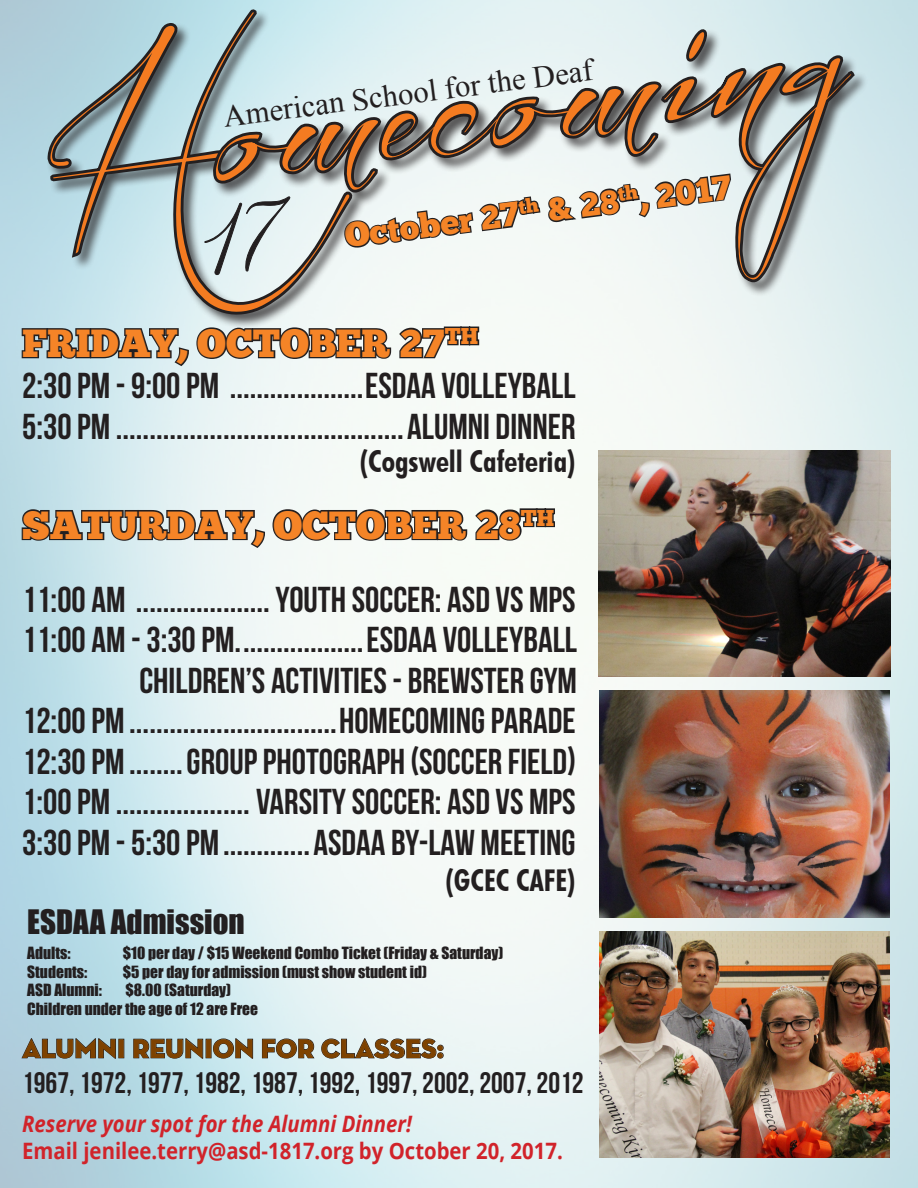
<style>
.page{position:relative;width:918px;height:1188px;background:#fff}
.page>*{position:absolute;margin:0;border:0;box-sizing:border-box;transform-origin:0 0}
.t1{font:123.3px "Beforethe Rain";color:#f47b21}
.t2{font:39px "Chunk Five Ex";color:#f58427}
.t3{font:36px "Bebas Neue";color:#231f20}
.t4{font:33.6px "Chunk Five Ex";color:#f58427}
.t5{font:30.9px "Times New Roman";color:#231f20}
.t6{font:30.9px "Impact";color:#231f20}
.t7{font:700 condensed 30px "Futura BT";color:#231f20}
.t8{font:29.7px "Bebas Neue";color:#231f20}
.t9{font:27.45px "Neutra Display PS Titling";color:#7e4200}
.t10{font:700 22.65px "Open Sans";color:#d1232a;scale:.9 1}
.t11{font:italic 700 22.65px "Open Sans";color:#d1232a;scale:.9 1}
.t12{font:15.45px "Impact";color:#231f20}
.s1{font-family:"Futura BT";font-weight:700;font-stretch:condensed;font-size:30px}
</style>
<div class="page">
<img style="left:0;top:0;width:918px;height:1188px">
<svg style="left:21px;top:1038px;width:95px;height:21px;background:#91aab5"></svg>
<svg style="left:133px;top:1038px;width:70px;height:21px"></svg>
<svg style="left:213px;top:1038px;width:40px;height:21px"></svg>
<svg style="left:262px;top:1038px;width:53px;height:21px"></svg>
<svg style="left:321px;top:1038px;width:123px;height:21px;background:#b8c1c2"></svg>
<svg style="left:20px;top:325px;width:461px;height:43px"></svg>
<div style="left:47px;top:8px;width:822px;height:321px;background:#231f20;opacity:.75"></div>
<svg style="left:20px;top:507px;width:536px;height:43px"></svg>
<img style="left:599px;top:932px;width:291px;height:226px">
<img style="left:598px;top:450px;width:293px;height:226px">
<img style="left:599px;top:691px;width:291px;height:226px">
<svg style="left:35px;top:3px;width:328px;height:330px;background:#a4bcc2"></svg>
<svg style="left:200px;top:24px;width:657px;height:261px"></svg>
<p class="t1" style="left:208px;top:63px;width:630px;rotate:-7deg">omecoming</p>
<p class="t5" style="left:221px;top:95px;width:373px;rotate:-7deg">American School for the Deaf</p>
<p class="t4" style="left:342px;top:210px;width:391px;rotate:-7deg">October 27<sup>th</sup> &amp; 28<sup>th</sup>, 2017</p>
<p class="t2" style="left:22px;top:314px;width:458px">FRIDAY, OCTOBER 27<sup>TH</sup></p>
<p class="t3" style="left:22px;top:366px;width:555px">2:30 PM - 9:00 PM ....................ESDAA VOLLEYBALL</p>
<p class="t3" style="left:22px;top:407px;width:555px">5:30 PM ...........................................ALUMNI DINNER</p>
<p class="t7" style="left:360px;top:443px;width:217px">(Cogswell Cafeteria)</p>
<p class="t2" style="left:22px;top:496px;width:534px">SATURDAY, OCTOBER 28<sup>TH</sup></p>
<p class="t3" style="left:22px;top:580px;width:555px">11:00 AM .................... YOUTH SOCCER: ASD VS MPS</p>
<p class="t3" style="left:22px;top:620px;width:557px">11:00 AM - 3:30 PM...................ESDAA VOLLEYBALL</p>
<p class="t3" style="left:139px;top:661px;width:439px">CHILDREN’S ACTIVITIES - BREWSTER GYM</p>
<p class="t3" style="left:22px;top:701px;width:555px">12:00 PM...............................HOMECOMING PARADE</p>
<p class="t3" style="left:22px;top:742px;width:555px">12:30 PM........GROUP PHOTOGRAPH <span class="s1">(</span>SOCCER FIELD<span class="s1">)</span></p>
<p class="t3" style="left:22px;top:782px;width:555px">1:00 PM .................... VARSITY SOCCER: ASD VS MPS</p>
<p class="t3" style="left:22px;top:823px;width:555px">3:30 PM - 5:30 PM.............ASDAA BY-LAW MEETING</p>
<p class="t7" style="left:445px;top:862px;width:132px">(GCEC CAFE)</p>
<p class="t6" style="left:27px;top:898px;width:219px">ESDAA Admission</p>
<p class="t12" style="left:27px;top:941px;width:45px">Adults:</p>
<p class="t12" style="left:123px;top:941px;width:382px">$10 per day / $15 Weekend Combo Ticket (Friday &amp; Saturday)</p>
<p class="t12" style="left:27px;top:960px;width:62px">Students:</p>
<p class="t12" style="left:123px;top:960px;width:306px">$5 per day for admission (must show student id)</p>
<p class="t12" style="left:27px;top:978px;width:76px">ASD Alumni:</p>
<p class="t12" style="left:125px;top:978px;width:107px">$8.00 (Saturday)</p>
<p class="t12" style="left:27px;top:997px;width:232px">Children under the age of 12 are Free</p>
<p class="t9" style="left:22px;top:1031px;width:424px">ALUMNI REUNION FOR CLASSES:</p>
<p class="t8" style="left:22px;top:1067px;width:563px">1967, 1972, 1977, 1982, 1987, 1992, 1997, 2002, 2007, 2012</p>
<p class="t11" style="left:22px;top:1108px;width:435px">Reserve your spot for the Alumni Dinner!</p>
<p class="t10" style="left:22px;top:1134px;width:602px">Email jenilee.terry@asd-1817.org by October 20, 2017.</p>
</div>
